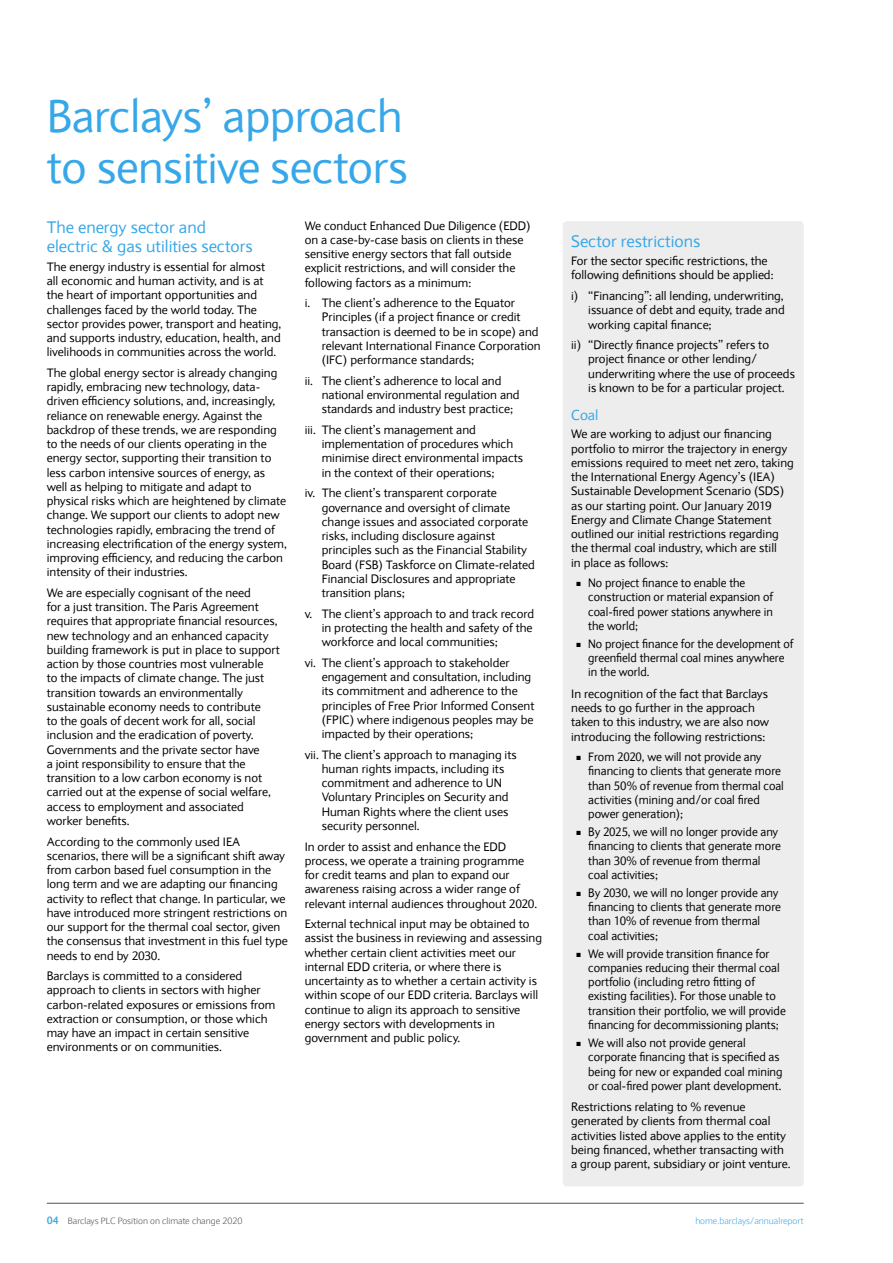
<style>
.page{position:relative;width:893px;height:1263px;background:#fff}
.page>*{position:absolute;margin:0;border:0;box-sizing:border-box;transform-origin:0 0}
.t1{font:45px/51px "Expert Sans";letter-spacing:-.01em;color:#36a7e9}
.t2{font:16.5px/19.5px "Expert Sans";color:#36a7e9}
.t3{font:14.25px "Expert Sans";color:#36a7e9}
.t4{font:12px/14.2px "Expert Sans";color:#000}
.t5{font:12px/14.2px "Expert Sans";color:#000;scale:.96 1}
.t6{font:12px/14.2px "Expert Sans";color:#000;scale:.95 1}
.t7{font:300 9px "Expert Sans";color:#505050}
.t8{font:300 9px "Expert Sans";color:#36a7e9}
.s1{font-weight:700;font-size:10.5px;color:#36a7e9}
</style>
<div class="page">
<hr style="left:47px;top:1203px;width:757px;height:1px;background:#505050">
<div style="left:563px;top:221px;width:241px;height:965px;background:#ededed;border-radius:4px"></div>
<h1 class="t1" style="left:47px;top:90px;width:363px">Barclays’ approach to sensitive sectors</h1>
<h2 class="t2" style="left:47px;top:217px;width:208px">The energy sector and electric &amp; gas utilities sectors</h2>
<p class="t4" style="left:47px;top:259px;width:236px">The energy industry is essential for almost<br>all economic and human activity, and is at the heart of important opportunities and challenges faced by the world today. The sector provides power, transport and heating, and supports industry, education, health, and livelihoods in communities across the world.</p>
<p class="t4" style="left:47px;top:365px;width:242px">The global energy sector is already changing rapidly, embracing new technology, data&shy;driven efficiency solutions, and, increasingly, reliance on renewable energy. Against the backdrop of these trends, we are responding to the needs of our clients operating in the energy sector, supporting their transition to less carbon intensive sources of energy, as well as helping to mitigate and adapt to physical risks which are heightened by climate change. We support our clients to adopt new technologies rapidly, embracing the trend of increasing electrification of the energy system, improving efficiency, and reducing the carbon intensity of their industries.</p>
<p class="t4" style="left:47px;top:585px;width:235px">We are especially cognisant of the need<br>for a just transition. The Paris Agreement requires that appropriate financial resources, new technology and an enhanced capacity building framework is put in place to support action by those countries most vulnerable<br>to the impacts of climate change. The just transition towards an environmentally sustainable economy needs to contribute<br>to the goals of decent work for all, social inclusion and the eradication of poverty.<br>Governments and the private sector have<br>a joint responsibility to ensure that the transition to a low carbon economy is not carried out at the expense of social welfare, access to employment and associated worker benefits.</p>
<p class="t4" style="left:47px;top:834px;width:242px">According to the commonly used IEA scenarios, there will be a significant shift away from carbon based fuel consumption in the long term and we are adapting our financing activity to reflect that change. In particular, we have introduced more stringent restrictions on our support for the thermal coal sector, given the consensus that investment in this fuel type needs to end by 2030.</p>
<p class="t4" style="left:47px;top:969px;width:230px">Barclays is committed to a considered approach to clients in sectors with higher carbon-related exposures or emissions from extraction or consumption, or those which may have an impact in certain sensitive environments or on communities.</p>
<p class="t4" style="left:305px;top:218px;width:227px">We conduct Enhanced Due Diligence (EDD) on a case-by-case basis on clients in these sensitive energy sectors that fall outside explicit restrictions, and will consider the following factors as a minimum:</p>
<p class="t4" style="left:322px;top:296px;width:220px;text-indent:-17px">i. The client’s adherence to the Equator Principles (if a project finance or credit transaction is deemed to be in scope) and relevant International Finance Corporation (IFC) performance standards;</p>
<p class="t4" style="left:322px;top:373px;width:199px;text-indent:-17px">ii. The client’s adherence to local and national environmental regulation and standards and industry best practice;</p>
<p class="t4" style="left:322px;top:422px;width:203px;text-indent:-17px">iii. The client’s management and implementation of procedures which minimise direct environmental impacts in the context of their operations;</p>
<p class="t4" style="left:322px;top:486px;width:215px;text-indent:-17px">iv. The client’s transparent corporate governance and oversight of climate change issues and associated corporate risks, including disclosure against principles such as the Financial Stability Board (FSB) Taskforce on Climate-related Financial Disclosures and appropriate transition plans;</p>
<p class="t4" style="left:322px;top:606px;width:214px;text-indent:-17px">v. The client’s approach to and track record in protecting the health and safety of the workforce and local communities;</p>
<p class="t4" style="left:322px;top:655px;width:214px;text-indent:-17px">vi. The client’s approach to stakeholder engagement and consultation, including its commitment and adherence to the principles of Free Prior Informed Consent (FPIC) where indigenous peoples may be impacted by their operations;</p>
<p class="t4" style="left:322px;top:747px;width:196px;text-indent:-17px">vii. The client’s approach to managing its human rights impacts, including its commitment and adherence to UN Voluntary Principles on Security and Human Rights where the client uses security personnel.</p>
<p class="t4" style="left:305px;top:839px;width:234px">In order to assist and enhance the EDD process, we operate a training programme for credit teams and plan to expand our awareness raising across a wider range of relevant internal audiences throughout 2020.</p>
<p class="t4" style="left:305px;top:917px;width:239px">External technical input may be obtained to assist the business in reviewing and assessing whether certain client activities meet our internal EDD criteria, or where there is uncertainty as to whether a certain activity is within scope of our EDD criteria. Barclays will continue to align its approach to sensitive energy sectors with developments in government and public policy.</p>
<h2 class="t2" style="left:571px;top:231px;width:131px">Sector restrictions</h2>
<p class="t4" style="left:571px;top:254px;width:204px">For the sector specific restrictions, the following definitions should be applied:</p>
<p class="t4" style="left:588px;top:289px;width:198px;text-align:justify;text-indent:-17px">i) “Financing”: all lending, underwriting, issuance of debt and equity, trade and working capital finance;</p>
<p class="t4" style="left:588px;top:338px;width:208px;text-indent:-17px">ii) “Directly finance projects” refers to project finance or other lending/ underwriting where the use of proceeds is known to be for a particular project.</p>
<p class="t3" style="left:571px;top:406px;width:29px">Coal</p>
<p class="t4" style="left:571px;top:427px;width:224px">We are working to adjust our financing portfolio to mirror the trajectory in energy emissions required to meet net zero, taking the International Energy Agency’s (IEA)<br>Sustainable Development Scenario (SDS) as our starting point. Our January 2019<br>Energy and Climate Change Statement outlined our initial restrictions regarding the thermal coal industry, which are still<br>in place as follows:</p>
<p class="t6" style="left:588px;top:576px;width:196px;text-indent:-12px">■ No project finance to enable the construction or material expansion of coal-fired power stations anywhere in the world;</p>
<p class="t6" style="left:588px;top:636px;width:218px;text-indent:-12px">■ No project finance for the development of greenfield thermal coal mines anywhere in the world.</p>
<p class="t4" style="left:571px;top:686px;width:199px">In recognition of the fact that Barclays needs to go further in the approach taken to this industry, we are also now introducing the following restrictions:</p>
<p class="t5" style="left:588px;top:750px;width:205px;text-indent:-12px">■ From 2020, we will not provide any financing to clients that generate more than 50% of revenue from thermal coal activities (mining and/or coal fired power generation);</p>
<p class="t5" style="left:588px;top:825px;width:202px;text-indent:-12px">■ By 2025, we will no longer provide any financing to clients that generate more than 30% of revenue from thermal coal activities;</p>
<p class="t5" style="left:588px;top:885px;width:202px;text-indent:-12px">■ By 2030, we will no longer provide any financing to clients that generate more than 10% of revenue from thermal coal activities;</p>
<p class="t5" style="left:588px;top:946px;width:207px;text-indent:-12px">■ We will provide transition finance for companies reducing their thermal coal portfolio (including retro fitting of existing facilities). For those unable to transition their portfolio, we will provide financing for decommissioning plants;</p>
<p class="t5" style="left:588px;top:1035px;width:204px;text-indent:-12px">■ We will also not provide general corporate financing that is specified as being for new or expanded coal mining or coal-fired power plant development.</p>
<p class="t4" style="left:571px;top:1100px;width:221px">Restrictions relating to % revenue generated by clients from thermal coal activities listed above applies to the entity being financed, whether transacting with a group parent, subsidiary or joint venture.</p>
<p class="t7" style="left:47px;top:1215px;width:197px"><span class="s1">04</span> Barclays PLC Position on climate change 2020</p>
<p class="t8" style="left:695px;top:1215px;width:110px">home.barclays/annualreport</p>
</div>
